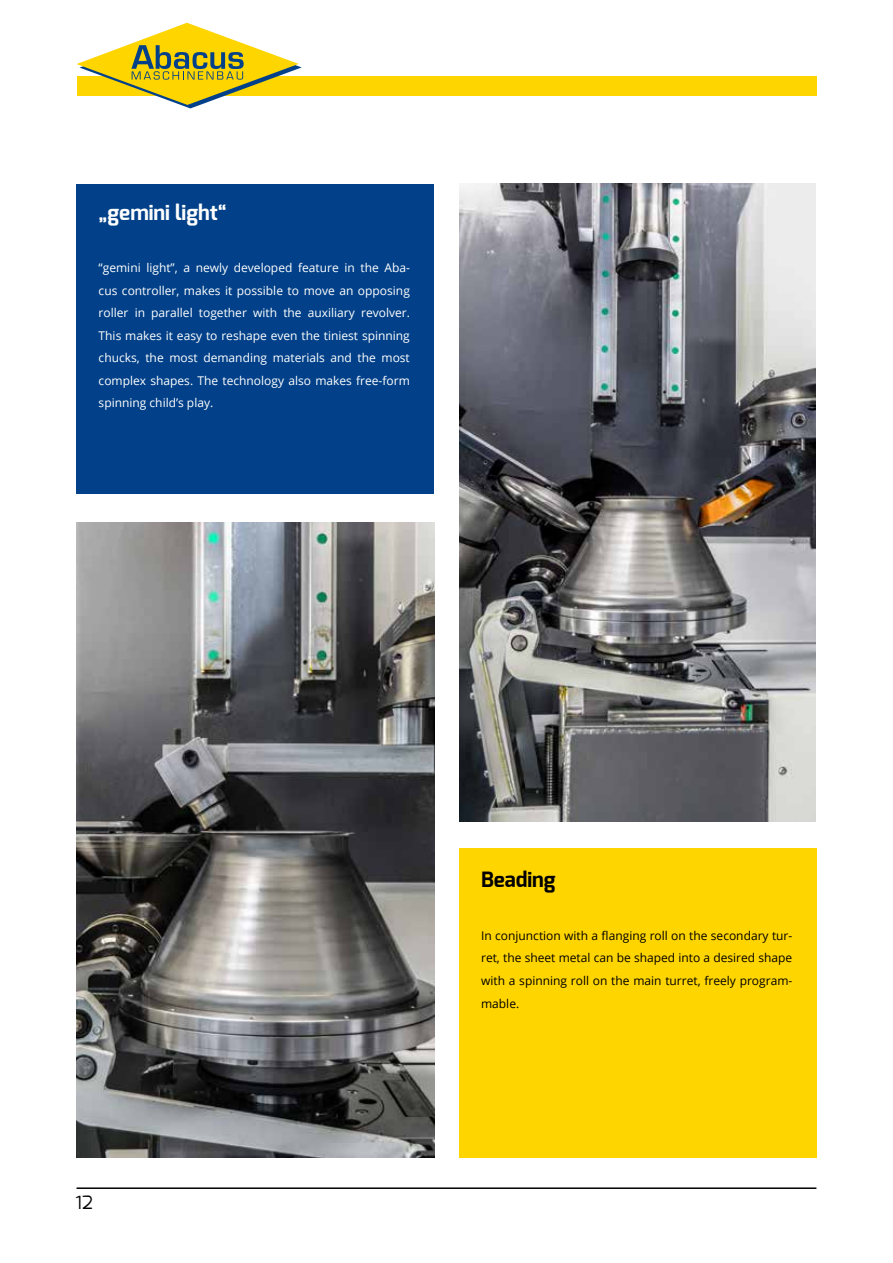
<style>
.page{position:relative;width:893px;height:1263px;background:#fff}
.page>*{position:absolute;margin:0;border:0;box-sizing:border-box;transform-origin:0 0}
.t1{font:700 21px "Exo";color:#fff}
.t2{font:700 21px "Exo";color:#000}
.t3{font:18px "Exo";color:#000}
.t4{font:12px/22.5px "Open Sans";color:#fff;text-align:justify}
.t5{font:12px/22.5px "Open Sans";color:#000;text-align:justify}
</style>
<div class="page">
<img style="left:459px;top:183px;width:357px;height:638px">
<div style="left:77px;top:184px;width:357px;height:309px;background:#024189"></div>
<div style="left:77px;top:77px;width:739px;height:19px;background:#ffd500"></div>
<hr style="left:77px;top:1187px;width:739px;height:2px;background:#000">
<img style="left:77px;top:523px;width:357px;height:634px">
<svg style="left:77px;top:23px;width:225px;height:85px"></svg>
<div style="left:459px;top:848px;width:357px;height:309px;background:#ffd500"></div>
<h1 class="t1" style="left:99px;top:201px;width:129px">„gemini light“</h1>
<p class="t4" style="left:99px;top:256px;width:313px">“gemini light”, a newly developed feature in the Aba&shy;cus controller, makes it possible to move an opposing roller in parallel together with the auxiliary revolver.<br>This makes it easy to reshape even the tiniest spinning chucks, the most demanding materials and the most complex shapes. The technology also makes free-form spinning child’s play.</p>
<h2 class="t3" style="left:75px;top:1193px;width:19px">12</h2>
<h1 class="t2" style="left:481px;top:868px;width:76px">Beading</h1>
<p class="t5" style="left:481px;top:924px;width:313px">In conjunction with a flanging roll on the secondary tur&shy;ret, the sheet metal can be shaped into a desired shape with a spinning roll on the main turret, freely program&shy;mable.</p>
</div>
